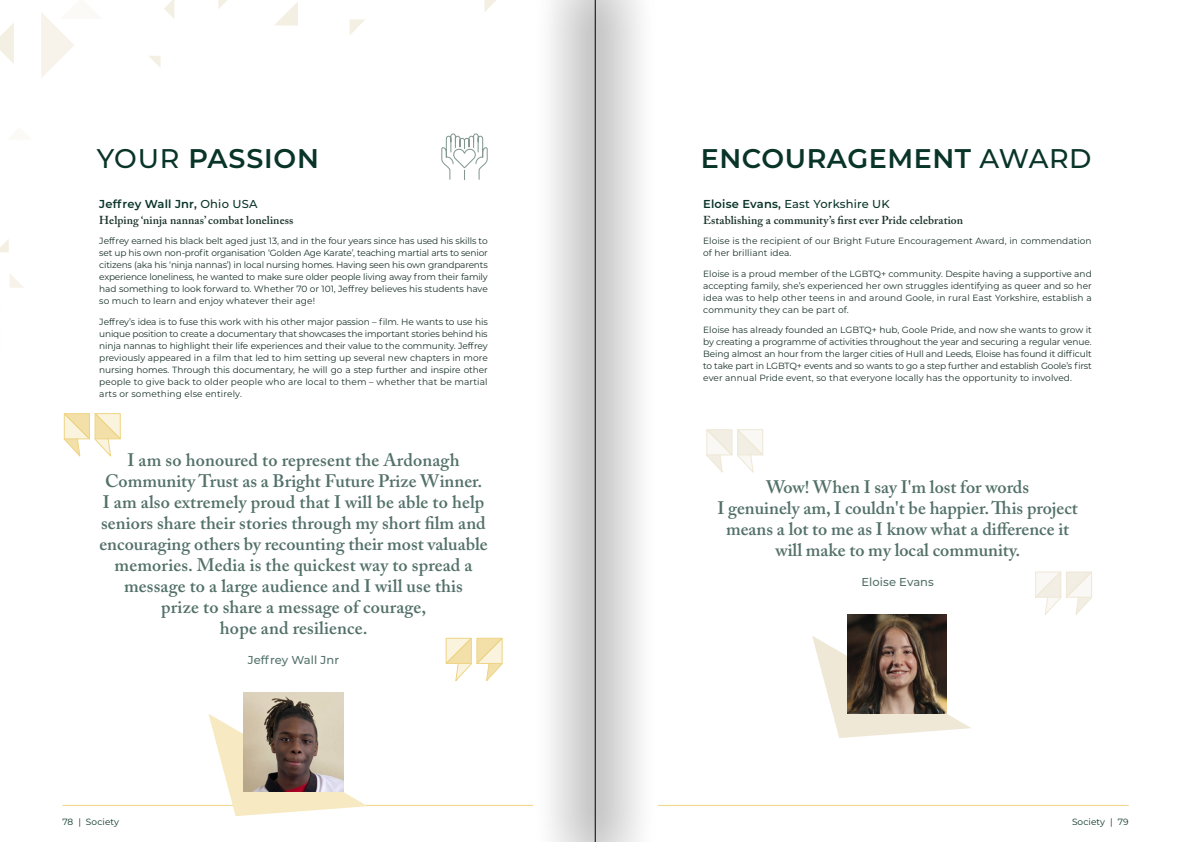
<style>
.page{position:relative;width:1191px;height:842px;background:#fff}
.page>*{position:absolute;margin:0;border:0;box-sizing:border-box;transform-origin:0 0}
.t1{font:600 27px "Montserrat";letter-spacing:.02em;color:#093428}
.t2{font:600 18px/21px "Adobe Caslon Pro";letter-spacing:.005em;color:#537169;text-align:center}
.t3{font:600 11.5px "Adobe Caslon Pro";letter-spacing:.01em;color:#183028}
.t4{font:500 11.5px "Montserrat";letter-spacing:.015em;color:#093428}
.t5{font:500 11.5px "Montserrat";letter-spacing:.01em;color:#537169}
.t6{font:600 11.5px "Montserrat";letter-spacing:.015em;color:#093428}
.t7{font:9px/12px "Montserrat";letter-spacing:.01em;color:#183028;text-align:justify}
.t8{font:9px "Montserrat";letter-spacing:.01em;color:#093428}
.s1{font-weight:500}
.s2{font-weight:600}
</style>
<div class="page">
<hr style="left:62px;top:805px;width:471px;height:1px;background:#eed484">
<svg style="left:0;top:239px;width:9px;height:13px"></svg>
<svg style="left:10px;top:274px;width:14px;height:14px"></svg>
<svg style="left:275px;top:2px;width:23px;height:23px"></svg>
<svg style="left:41px;top:12px;width:33px;height:66px"></svg>
<svg style="left:349px;top:19px;width:16px;height:16px"></svg>
<svg style="left:149px;top:56px;width:11px;height:11px"></svg>
<svg style="left:0;top:23px;width:14px;height:41px"></svg>
<svg style="left:484px;top:0;width:12px;height:12px"></svg>
<svg style="left:218px;top:0;width:9px;height:9px"></svg>
<svg style="left:164px;top:0;width:10px;height:18px"></svg>
<svg style="left:208px;top:714px;width:160px;height:102px"></svg>
<img style="left:244px;top:692px;width:99px;height:99px">
<svg style="left:63px;top:413px;width:58px;height:44px"></svg>
<svg style="left:445px;top:637px;width:58px;height:45px"></svg>
<hr style="left:658px;top:805px;width:470px;height:1px;background:#eed484">
<svg style="left:812px;top:636px;width:159px;height:102px"></svg>
<img style="left:847px;top:614px;width:99px;height:99px">
<svg style="left:706px;top:429px;width:58px;height:44px"></svg>
<svg style="left:1035px;top:571px;width:57px;height:44px"></svg>
<svg style="left:441px;top:133px;width:47px;height:47px"></svg>
<div style="left:533px;top:0;width:124px;height:842px;background:#000;opacity:.6"></div>
<hr style="left:595px;top:0;width:1px;height:842px;background:#000">
<h1 class="t1" style="left:97px;top:139px;width:224px"><span class="s1">YOUR</span> PASSION</h1>
<p class="t6" style="left:99px;top:195px;width:160px">Jeffrey Wall Jnr, <span class="s1">Ohio USA</span></p>
<p class="t3" style="left:99px;top:213px;width:196px">Helping ‘ninja nannas’ combat loneliness</p>
<p class="t7" style="left:99px;top:235px;width:390px">Jeffrey earned his black belt aged just 13, and in the four years since has used his skills to set up his own non-profit organisation ‘Golden Age Karate’, teaching martial arts to senior citizens (aka his ‘ninja nannas’) in local nursing homes. Having seen his own grandparents experience loneliness, he wanted to make sure older people living away from their family had something to look forward to. Whether 70 or 101, Jeffrey believes his students have so much to learn and enjoy whatever their age!</p>
<p class="t7" style="left:99px;top:315px;width:390px">Jeffrey’s idea is to fuse this work with his other major passion – film. He wants to use his unique position to create a documentary that showcases the important stories behind his ninja nannas to highlight their life experiences and their value to the community. Jeffrey previously appeared in a film that led to him setting up several new chapters in more nursing homes. Through this documentary, he will go a step further and inspire other people to give back to older people who are local to them – whether that be martial arts or something else entirely.</p>
<p class="t2" style="left:99px;top:449px;width:389px">I am so honoured to represent the Ardonagh Community Trust as a Bright Future Prize Winner.<br>I am also extremely proud that I will be able to help seniors share their stories through my short film and encouraging others by recounting their most valuable memories. Media is the quickest way to spread a message to a large audience and I will use this<br>prize to share a message of courage,<br>hope and resilience.</p>
<p class="t5" style="left:248px;top:652px;width:93px">Jeffrey Wall Jnr</p>
<p class="t8" style="left:62px;top:816px;width:58px">78 | Society</p>
<h1 class="t1" style="left:700px;top:139px;width:392px">ENCOURAGEMENT <span class="s1">AWARD</span></h1>
<p class="t4" style="left:703px;top:195px;width:188px"><span class="s2">Eloise Evans,</span> East Yorkshire UK</p>
<p class="t3" style="left:703px;top:213px;width:261px">Establishing a community’s first ever Pride celebration</p>
<p class="t7" style="left:703px;top:235px;width:390px">Eloise is the recipient of our Bright Future Encouragement Award, in commendation of her brilliant idea.</p>
<p class="t7" style="left:703px;top:267px;width:390px">Eloise is a proud member of the LGBTQ+ community. Despite having a supportive and accepting family, she’s experienced her own struggles identifying as queer and so her idea was to help other teens in and around Goole, in rural East Yorkshire, establish a community they can be part of.</p>
<p class="t7" style="left:703px;top:324px;width:390px">Eloise has already founded an LGBTQ+ hub, Goole Pride, and now she wants to grow it by creating a programme of activities throughout the year and securing a regular venue.<br>Being almost an hour from the larger cities of Hull and Leeds, Eloise has found it difficult to take part in LGBTQ+ events and so wants to go a step further and establish Goole’s first ever annual Pride event, so that everyone locally has the opportunity to involved.</p>
<h2 class="t2" style="left:717px;top:476px;width:362px">Wow! When I say I'm lost for words<br>I genuinely am, I couldn't be happier. This project means a lot to me as I know what a difference it will make to my local community.</h2>
<p class="t5" style="left:861px;top:573px;width:74px">Eloise Evans</p>
<p class="t8" style="left:1072px;top:816px;width:58px">Society | 79</p>
</div>
